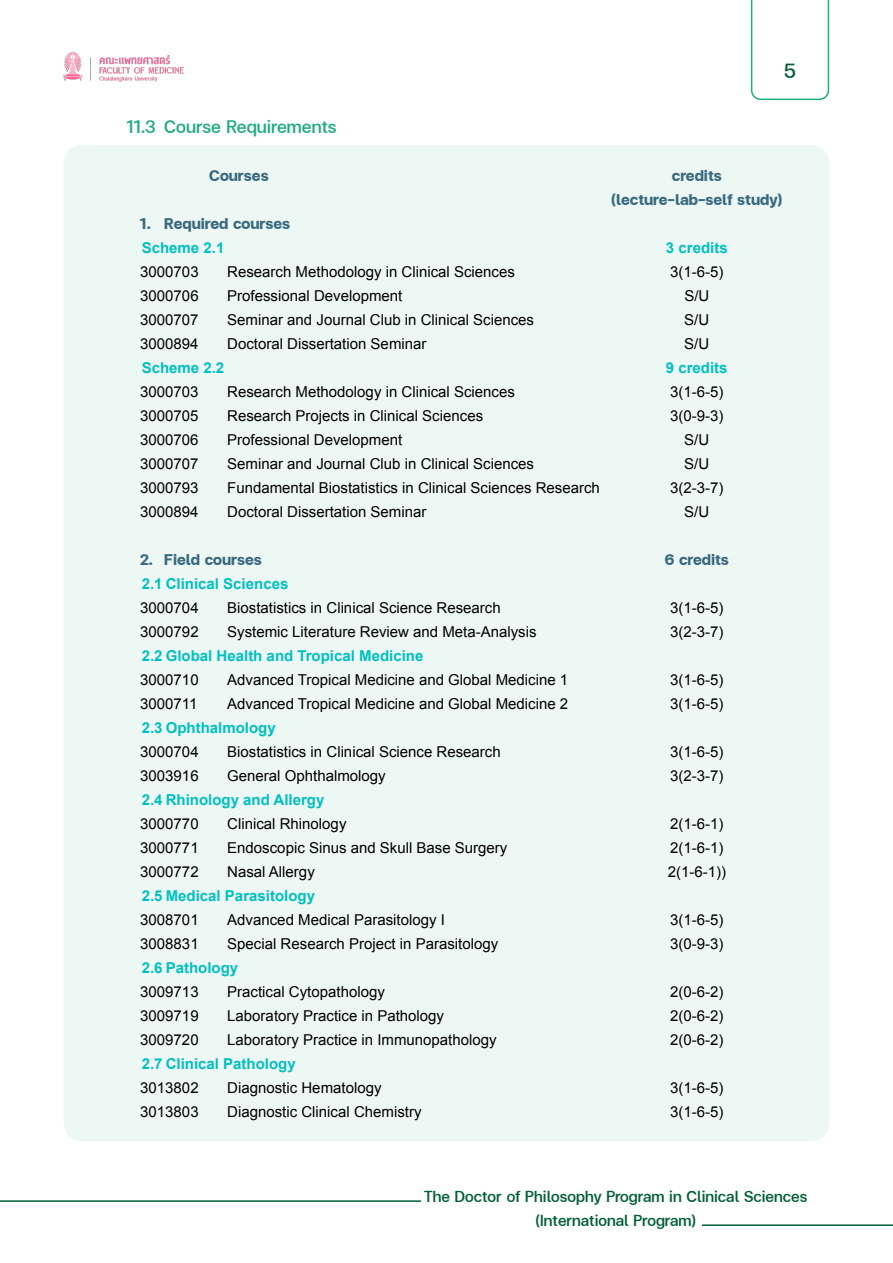
<style>
.page{position:relative;width:893px;height:1263px;background:#fff}
.page>*{position:absolute;margin:0;border:0;box-sizing:border-box;transform-origin:0 0}
.t1{font:500 27px "FC Iconic";color:#006037}
.t2{font:500 24px "FC Iconic";color:#21ad83}
.t3{font:700 21px/24px "FC Iconic";color:#3a6a80;text-align:center}
.t4{font:500 21px/24px "FC Iconic";color:#006037;text-align:center}
.t5{font:15px "Arial";color:#000}
.t6{font:700 15px "Arial";color:#00c0c1}
</style>
<div class="page">
<img style="left:63px;top:51px;width:121px;height:31px">
<svg style="left:751px;top:0;width:78px;height:100px"></svg>
<hr style="left:0;top:1200px;width:421px;height:2px;background:#006037">
<hr style="left:702px;top:1224px;width:191px;height:2px;background:#006037">
<div style="left:64px;top:145px;width:765px;height:996px;background:#edf7f3;border-radius:18px"></div>
<h1 class="t1" style="left:784px;top:57px;width:13px">5</h1>
<h2 class="t2" style="left:127px;top:114px;width:211px">11.3 Course Requirements</h2>
<h3 class="t3" style="left:209px;top:164px;width:61px">Courses</h3>
<h3 class="t3" style="left:611px;top:164px;width:174px">credits (lecture-lab-self study)</h3>
<h3 class="t3" style="left:140px;top:212px;width:151px">1. Required courses</h3>
<p class="t6" style="left:142px;top:238px;width:84px">Scheme 2.1</p>
<p class="t6" style="left:666px;top:238px;width:63px">3 credits</p>
<p class="t5" style="left:140px;top:262px;width:60px">3000703</p>
<p class="t5" style="left:227px;top:262px;width:289px">Research Methodology in Clinical Sciences</p>
<p class="t5" style="left:670px;top:262px;width:55px">3(1-6-5)</p>
<p class="t5" style="left:140px;top:286px;width:60px">3000706</p>
<p class="t5" style="left:227px;top:286px;width:177px">Professional Development</p>
<p class="t5" style="left:684px;top:286px;width:27px">S/U</p>
<p class="t5" style="left:140px;top:310px;width:60px">3000707</p>
<p class="t5" style="left:227px;top:310px;width:308px">Seminar and Journal Club in Clinical Sciences</p>
<p class="t5" style="left:684px;top:310px;width:27px">S/U</p>
<p class="t5" style="left:140px;top:334px;width:60px">3000894</p>
<p class="t5" style="left:227px;top:334px;width:201px">Doctoral Dissertation Seminar</p>
<p class="t5" style="left:684px;top:334px;width:27px">S/U</p>
<p class="t6" style="left:142px;top:358px;width:84px">Scheme 2.2</p>
<p class="t6" style="left:666px;top:358px;width:63px">9 credits</p>
<p class="t5" style="left:140px;top:382px;width:60px">3000703</p>
<p class="t5" style="left:227px;top:382px;width:289px">Research Methodology in Clinical Sciences</p>
<p class="t5" style="left:670px;top:382px;width:55px">3(1-6-5)</p>
<p class="t5" style="left:140px;top:406px;width:60px">3000705</p>
<p class="t5" style="left:227px;top:406px;width:257px">Research Projects in Clinical Sciences</p>
<p class="t5" style="left:670px;top:406px;width:55px">3(0-9-3)</p>
<p class="t5" style="left:140px;top:430px;width:60px">3000706</p>
<p class="t5" style="left:227px;top:430px;width:177px">Professional Development</p>
<p class="t5" style="left:684px;top:430px;width:27px">S/U</p>
<p class="t5" style="left:140px;top:454px;width:60px">3000707</p>
<p class="t5" style="left:227px;top:454px;width:308px">Seminar and Journal Club in Clinical Sciences</p>
<p class="t5" style="left:684px;top:454px;width:27px">S/U</p>
<p class="t5" style="left:140px;top:478px;width:60px">3000793</p>
<p class="t5" style="left:227px;top:478px;width:374px">Fundamental Biostatistics in Clinical Sciences Research</p>
<p class="t5" style="left:670px;top:478px;width:55px">3(2-3-7)</p>
<p class="t5" style="left:140px;top:502px;width:60px">3000894</p>
<p class="t5" style="left:227px;top:502px;width:201px">Doctoral Dissertation Seminar</p>
<p class="t5" style="left:684px;top:502px;width:27px">S/U</p>
<h3 class="t3" style="left:140px;top:548px;width:123px">2. Field courses</h3>
<h3 class="t3" style="left:665px;top:548px;width:66px">6 credits</h3>
<p class="t6" style="left:142px;top:574px;width:148px">2.1 Clinical Sciences</p>
<p class="t5" style="left:140px;top:598px;width:60px">3000704</p>
<p class="t5" style="left:227px;top:598px;width:275px">Biostatistics in Clinical Science Research</p>
<p class="t5" style="left:670px;top:598px;width:55px">3(1-6-5)</p>
<p class="t5" style="left:140px;top:622px;width:60px">3000792</p>
<p class="t5" style="left:227px;top:622px;width:311px">Systemic Literature Review and Meta-Analysis</p>
<p class="t5" style="left:670px;top:622px;width:55px">3(2-3-7)</p>
<p class="t6" style="left:142px;top:646px;width:283px">2.2 Global Health and Tropical Medicine</p>
<p class="t5" style="left:140px;top:670px;width:60px">3000710</p>
<p class="t5" style="left:227px;top:670px;width:342px">Advanced Tropical Medicine and Global Medicine 1</p>
<p class="t5" style="left:670px;top:670px;width:55px">3(1-6-5)</p>
<p class="t5" style="left:140px;top:694px;width:59px">3000711</p>
<p class="t5" style="left:227px;top:694px;width:342px">Advanced Tropical Medicine and Global Medicine 2</p>
<p class="t5" style="left:670px;top:694px;width:55px">3(1-6-5)</p>
<p class="t6" style="left:142px;top:718px;width:136px">2.3 Ophthalmology</p>
<p class="t5" style="left:140px;top:742px;width:60px">3000704</p>
<p class="t5" style="left:227px;top:742px;width:275px">Biostatistics in Clinical Science Research</p>
<p class="t5" style="left:670px;top:742px;width:55px">3(1-6-5)</p>
<p class="t5" style="left:140px;top:766px;width:60px">3003916</p>
<p class="t5" style="left:227px;top:766px;width:160px">General Ophthalmology</p>
<p class="t5" style="left:670px;top:766px;width:55px">3(2-3-7)</p>
<p class="t6" style="left:142px;top:790px;width:184px">2.4 Rhinology and Allergy</p>
<p class="t5" style="left:140px;top:814px;width:60px">3000770</p>
<p class="t5" style="left:227px;top:814px;width:121px">Clinical Rhinology</p>
<p class="t5" style="left:670px;top:814px;width:55px">2(1-6-1)</p>
<p class="t5" style="left:140px;top:838px;width:60px">3000771</p>
<p class="t5" style="left:227px;top:838px;width:282px">Endoscopic Sinus and Skull Base Surgery</p>
<p class="t5" style="left:670px;top:838px;width:55px">2(1-6-1)</p>
<p class="t5" style="left:140px;top:862px;width:60px">3000772</p>
<p class="t5" style="left:227px;top:862px;width:89px">Nasal Allergy</p>
<p class="t5" style="left:668px;top:862px;width:60px">2(1-6-1))</p>
<p class="t6" style="left:142px;top:886px;width:175px">2.5 Medical Parasitology</p>
<p class="t5" style="left:140px;top:910px;width:60px">3008701</p>
<p class="t5" style="left:227px;top:910px;width:219px">Advanced Medical Parasitology I</p>
<p class="t5" style="left:670px;top:910px;width:55px">3(1-6-5)</p>
<p class="t5" style="left:140px;top:934px;width:60px">3008831</p>
<p class="t5" style="left:227px;top:934px;width:272px">Special Research Project in Parasitology</p>
<p class="t5" style="left:670px;top:934px;width:55px">3(0-9-3)</p>
<p class="t6" style="left:142px;top:958px;width:98px">2.6 Pathology</p>
<p class="t5" style="left:140px;top:982px;width:60px">3009713</p>
<p class="t5" style="left:227px;top:982px;width:159px">Practical Cytopathology</p>
<p class="t5" style="left:670px;top:982px;width:55px">2(0-6-2)</p>
<p class="t5" style="left:140px;top:1006px;width:60px">3009719</p>
<p class="t5" style="left:227px;top:1006px;width:218px">Laboratory Practice in Pathology</p>
<p class="t5" style="left:670px;top:1006px;width:55px">2(0-6-2)</p>
<p class="t5" style="left:140px;top:1030px;width:60px">3009720</p>
<p class="t5" style="left:227px;top:1030px;width:271px">Laboratory Practice in Immunopathology</p>
<p class="t5" style="left:670px;top:1030px;width:55px">2(0-6-2)</p>
<p class="t6" style="left:142px;top:1054px;width:156px">2.7 Clinical Pathology</p>
<p class="t5" style="left:140px;top:1078px;width:60px">3013802</p>
<p class="t5" style="left:227px;top:1078px;width:156px">Diagnostic Hematology</p>
<p class="t5" style="left:670px;top:1078px;width:55px">3(1-6-5)</p>
<p class="t5" style="left:140px;top:1102px;width:60px">3013803</p>
<p class="t5" style="left:227px;top:1102px;width:196px">Diagnostic Clinical Chemistry</p>
<p class="t5" style="left:670px;top:1102px;width:55px">3(1-6-5)</p>
<h3 class="t4" style="left:424px;top:1185px;width:385px">The Doctor of Philosophy Program in Clinical Sciences (International Program)</h3>
</div>
